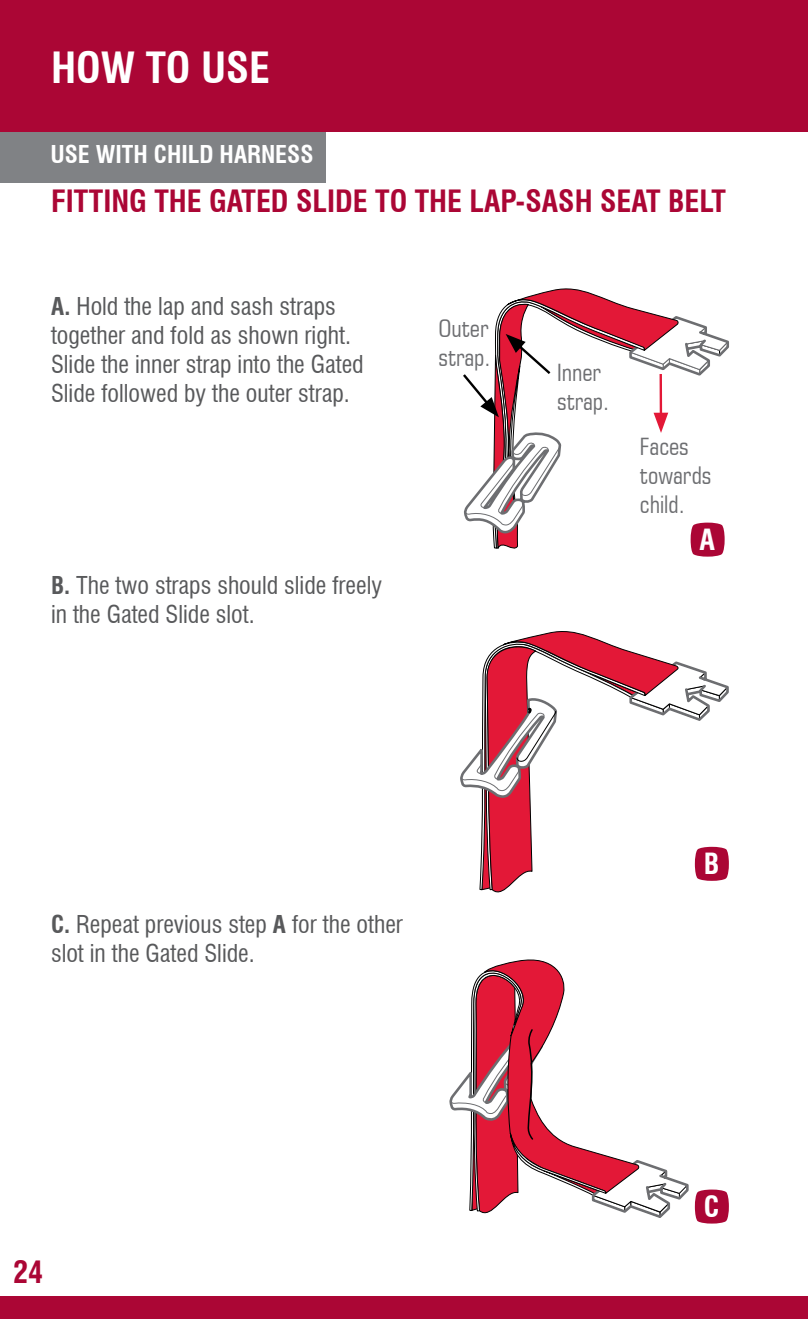
<style>
.page{position:relative;width:808px;height:1319px;background:#fff}
.page>*{position:absolute;margin:0;border:0;box-sizing:border-box;transform-origin:0 0}
.t1{font:700 condensed 42px "Swiss 721 BT";color:#fff}
.t2{font:700 condensed 30px "Swiss 721 BT";color:#ab0635}
.t3{font:700 condensed 28.5px "Swiss 721 BT";color:#fff}
.t4{font:condensed 24px/28.8px "Swiss 721 BT";color:#58595b}
.t5{font:condensed 24px/28.8px "Square 721 BT";color:#6d6e71}
.t6{font:700 condensed 24px "Swiss 721 BT";color:#fff}
.s1{font-weight:700}
</style>
<div class="page">
<div style="left:0;top:0;width:808px;height:132px;background:#ab0635"></div>
<div style="left:0;top:1295px;width:808px;height:23px;background:#ab0635"></div>
<svg style="left:463px;top:288px;width:266px;height:269px"></svg>
<svg style="left:460px;top:631px;width:269px;height:262px"></svg>
<svg style="left:449px;top:959px;width:280px;height:264px"></svg>
<div style="left:0;top:132px;width:326px;height:50px;background:#808285"></div>
<h1 class="t1" style="left:51px;top:42px;width:220px">HOW TO USE</h1>
<p class="t6" style="left:51px;top:140px;width:264px">USE WITH CHILD HARNESS</p>
<p class="t2" style="left:51px;top:183px;width:676px">FITTING THE GATED SLIDE TO THE LAP-SASH SEAT BELT</p>
<p class="t4" style="left:51px;top:292px;width:314px"><span class="s1">A.</span> Hold the lap and sash straps together and fold as shown right.<br>Slide the inner strap into the Gated Slide followed by the outer strap.</p>
<p class="t5" style="left:438px;top:314px;width:54px">Outer strap.</p>
<p class="t4" style="left:51px;top:570px;width:333px"><span class="s1">B.</span> The two straps should slide freely in the Gated Slide slot.</p>
<p class="t5" style="left:557px;top:358px;width:54px">Inner strap.</p>
<p class="t5" style="left:640px;top:432px;width:73px">Faces towards child.</p>
<p class="t3" style="left:699px;top:522px;width:17px">A</p>
<p class="t4" style="left:51px;top:909px;width:353px"><span class="s1">C.</span> Repeat previous step <span class="s1">A</span> for the other slot in the Gated Slide.</p>
<p class="t3" style="left:704px;top:846px;width:17px">B</p>
<p class="t2" style="left:13px;top:1253px;width:31px">24</p>
<p class="t3" style="left:704px;top:1188px;width:17px">C</p>
</div>
